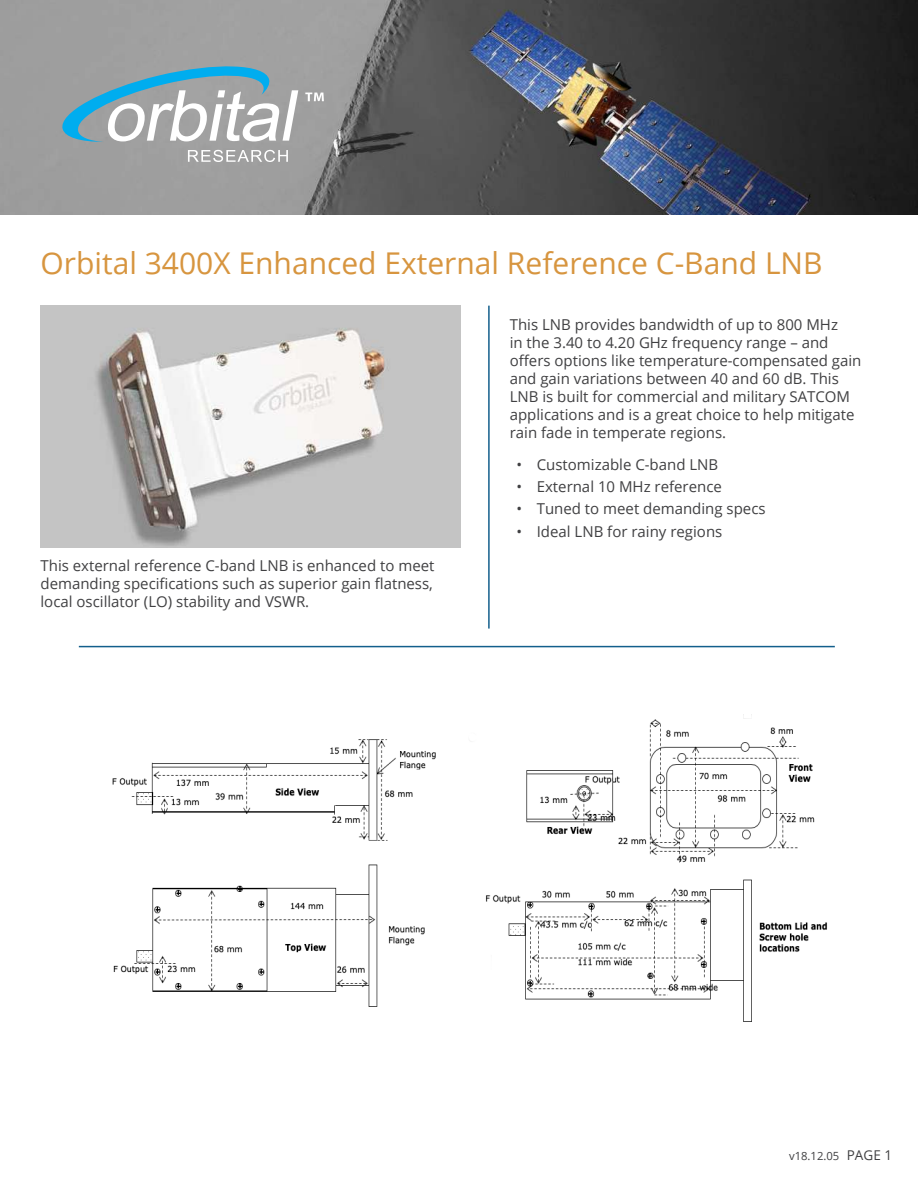
<style>
.page{position:relative;width:918px;height:1188px;background:#fff}
.page>*{position:absolute;margin:0;border:0;box-sizing:border-box;transform-origin:0 0}
.t1{font:30px "Open Sans";color:#d7953f}
.t2{font:15px/18px "Open Sans";color:#404042}
.t3{font:11.25px "Open Sans";color:#404042}
.s1{font-size:13.5px}
</style>
<div class="page">
<img style="left:0;top:0;width:918px;height:215px">
<hr style="left:488px;top:306px;width:2px;height:323px;background:#135f8c">
<hr style="left:79px;top:646px;width:756px;height:1px;background:#135f8c">
<img style="left:40px;top:306px;width:420px;height:242px">
<svg style="left:60px;top:65px;width:238px;height:77px"></svg>
<svg style="left:305px;top:93px;width:19px;height:8px"></svg>
<svg style="left:188px;top:150px;width:100px;height:12px"></svg>
<img style="left:112px;top:714px;width:715px;height:308px">
<h1 class="t1" style="left:40px;top:251px;width:784px">Orbital 3400X Enhanced External Reference C-Band LNB</h1>
<p class="t2" style="left:40px;top:556px;width:396px;text-align:justify">This external reference C-band LNB is enhanced to meet demanding specifications such as superior gain flatness, local oscillator (LO) stability and VSWR.</p>
<p class="t2" style="left:510px;top:317px;width:353px">This LNB provides bandwidth of up to 800 MHz<br>in the 3.40 to 4.20 GHz frequency range – and offers options like temperature-compensated gain and gain variations between 40 and 60 dB. This LNB is built for commercial and military SATCOM applications and is a great choice to help mitigate rain fade in temperate regions.</p>
<p class="t2" style="left:517px;top:457px;width:203px">• Customizable C-band LNB</p>
<p class="t2" style="left:517px;top:479px;width:207px">• External 10 MHz reference</p>
<p class="t2" style="left:517px;top:501px;width:251px">• Tuned to meet demanding specs</p>
<p class="t2" style="left:517px;top:524px;width:207px">• Ideal LNB for rainy regions</p>
<p class="t3" style="left:789px;top:1152px;width:104px">v18.12.05 <span class="s1">PAGE 1</span></p>
</div>
